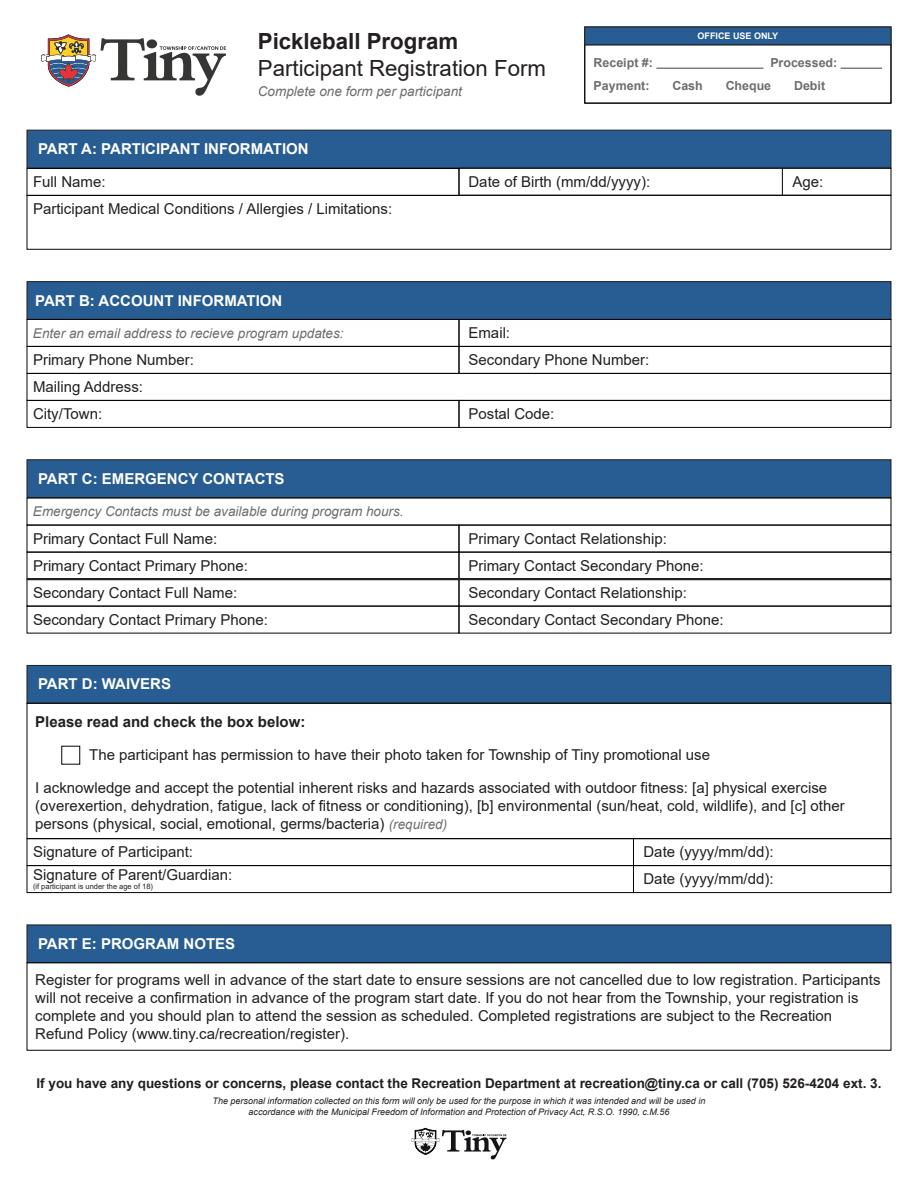
<style>
.page{position:relative;width:918px;height:1188px;background:#fff}
.page>*{position:absolute;margin:0;border:0;box-sizing:border-box;transform-origin:0 0}
.t1{font:22.2px "Arial";color:#231f20}
.t2{font:700 22.2px "Arial";color:#231f20}
.t3{font:15px/27px "Arial";color:#231f20}
.t4{font:700 15px "Arial";color:#fff}
.t5{font:700 15px "Arial";color:#231f20}
.t6{font:italic 13.5px "Arial";color:#6c6d70}
.t7{font:700 13.5px "Arial";color:#231f20}
.t8{font:700 12.45px "Arial";color:#6c6d70}
.t9{font:italic 9px/10.8px "Arial";color:#231f20;text-align:center}
.t10{font:700 9px "Arial";color:#fff}
.t11{font:7.5px "Arial";color:#231f20}
.s1{font-style:italic;font-size:13.5px;color:#6c6d70}
</style>
<div class="page">
<div style="left:27px;top:459px;width:864px;height:39px;background:#275d93;border:1px solid #231f20"></div>
<div style="left:27px;top:525px;width:432px;height:27px;border:1px solid #040503"></div>
<div style="left:27px;top:552px;width:432px;height:27px;border:1px solid #040503"></div>
<div style="left:459px;top:525px;width:432px;height:27px;border:1px solid #040503"></div>
<div style="left:459px;top:552px;width:432px;height:27px;border:1px solid #040503"></div>
<div style="left:27px;top:606px;width:432px;height:27px;border:1px solid #040503"></div>
<div style="left:459px;top:606px;width:432px;height:27px;border:1px solid #040503"></div>
<hr style="left:27px;top:578px;width:864px;height:2px;background:#231f20">
<div style="left:27px;top:665px;width:864px;height:39px;background:#275d93;border:1px solid #231f20"></div>
<div style="left:27px;top:703px;width:864px;height:136px;border:1px solid #040503"></div>
<div style="left:27px;top:838px;width:607px;height:28px;border:1px solid #040503"></div>
<div style="left:633px;top:838px;width:258px;height:28px;border:1px solid #040503"></div>
<div style="left:633px;top:865px;width:258px;height:28px;border:1px solid #040503"></div>
<div style="left:27px;top:865px;width:607px;height:28px;border:1px solid #040503"></div>
<svg style="left:41px;top:34px;width:185px;height:62px"></svg>
<div style="left:27px;top:925px;width:864px;height:38px;background:#275d93"></div>
<div style="left:27px;top:962px;width:864px;height:89px;border:1px solid #040503"></div>
<div style="left:584px;top:44px;width:307px;height:60px;border:1px solid #040503"></div>
<div style="left:584px;top:27px;width:307px;height:18px;background:#275d93;border:1px solid #231f20"></div>
<hr style="left:656px;top:68px;width:107px;height:1px;background:#6c6d70">
<hr style="left:841px;top:68px;width:41px;height:1px;background:#6c6d70">
<svg style="left:412px;top:1128px;width:94px;height:32px"></svg>
<div style="left:27px;top:130px;width:864px;height:38px;background:#275d93;border:1px solid #231f20"></div>
<div style="left:27px;top:168px;width:432px;height:28px;border:1px solid #040503"></div>
<div style="left:459px;top:168px;width:432px;height:28px;border:1px solid #040503"></div>
<svg style="left:782px;top:169px;width:1px;height:26px"></svg>
<div style="left:27px;top:195px;width:864px;height:55px;border:1px solid #040503"></div>
<div style="left:27px;top:281px;width:864px;height:39px;background:#275d93;border:1px solid #231f20"></div>
<div style="left:27px;top:373px;width:864px;height:28px;border:1px solid #040503"></div>
<div style="left:459px;top:346px;width:432px;height:28px;border:1px solid #040503"></div>
<div style="left:459px;top:319px;width:432px;height:28px;border:1px solid #040503"></div>
<div style="left:27px;top:400px;width:432px;height:28px;border:1px solid #040503"></div>
<div style="left:459px;top:400px;width:432px;height:28px;border:1px solid #040503"></div>
<div style="left:27px;top:319px;width:432px;height:28px;border:1px solid #040503"></div>
<h1 class="t2" style="left:258px;top:25px;width:202px">Pickleball Program</h1>
<p class="t6" style="left:258px;top:83px;width:206px">Complete one form per participant</p>
<h1 class="t1" style="left:258px;top:53px;width:290px">Participant Registration Form</h1>
<p class="t10" style="left:698px;top:29px;width:82px">OFFICE USE ONLY</p>
<p class="t8" style="left:594px;top:54px;width:61px">Receipt #:</p>
<p class="t8" style="left:770px;top:54px;width:68px">Processed:</p>
<p class="t8" style="left:594px;top:77px;width:57px">Payment:</p>
<p class="t8" style="left:672px;top:77px;width:32px">Cash</p>
<p class="t8" style="left:726px;top:77px;width:47px">Cheque</p>
<p class="t8" style="left:794px;top:77px;width:33px">Debit</p>
<p class="t4" style="left:38px;top:138px;width:272px">PART A: PARTICIPANT INFORMATION</p>
<p class="t3" style="left:33px;top:168px;width:74px">Full Name:</p>
<p class="t3" style="left:468px;top:168px;width:183px">Date of Birth (mm/dd/yyyy):</p>
<p class="t3" style="left:792px;top:168px;width:32px">Age:</p>
<p class="t3" style="left:33px;top:195px;width:361px">Participant Medical Conditions / Allergies / Limitations:</p>
<p class="t4" style="left:35px;top:290px;width:249px">PART B: ACCOUNT INFORMATION</p>
<p class="t6" style="left:33px;top:324px;width:312px">Enter an email address to recieve program updates:</p>
<p class="t3" style="left:468px;top:319px;width:43px">Email:</p>
<p class="t3" style="left:33px;top:346px;width:162px">Primary Phone Number:<br>Mailing Address:</p>
<p class="t3" style="left:468px;top:346px;width:182px">Secondary Phone Number:</p>
<p class="t3" style="left:33px;top:400px;width:71px">City/Town:</p>
<p class="t3" style="left:468px;top:400px;width:87px">Postal Code:</p>
<p class="t4" style="left:38px;top:468px;width:248px">PART C: EMERGENCY CONTACTS</p>
<p class="t6" style="left:33px;top:503px;width:372px">Emergency Contacts must be available during program hours.</p>
<p class="t3" style="left:33px;top:525px;width:217px">Primary Contact Full Name:<br>Primary Contact Primary Phone:</p>
<p class="t3" style="left:468px;top:525px;width:237px">Primary Contact Relationship:<br>Primary Contact Secondary Phone:</p>
<p class="t3" style="left:33px;top:579px;width:237px">Secondary Contact Full Name:<br>Secondary Contact Primary Phone:</p>
<p class="t3" style="left:468px;top:579px;width:257px">Secondary Contact Relationship:<br>Secondary Contact Secondary Phone:</p>
<p class="t4" style="left:38px;top:674px;width:135px">PART D: WAIVERS</p>
<p class="t5" style="left:35px;top:711px;width:272px">Please read and check the box below:</p>
<p class="t3" style="left:89px;top:741px;width:622px">The participant has permission to have their photo taken for Township of Tiny promotional use</p>
<p class="t3" style="left:35px;top:779px;width:811px;line-height:18px">I acknowledge and accept the potential inherent risks and hazards associated with outdoor fitness: [a] physical exercise (overexertion, dehydration, fatigue, lack of fitness or conditioning), [b] environmental (sun/heat, cold, wildlife), and [c] other persons (physical, social, emotional, germs/bacteria) <span class="s1">(required)</span></p>
<p class="t3" style="left:33px;top:838px;width:162px">Signature of Participant:</p>
<p class="t3" style="left:644px;top:838px;width:132px">Date (yyyy/mm/dd):</p>
<p class="t3" style="left:33px;top:861px;width:201px">Signature of Parent/Guardian:</p>
<p class="t3" style="left:644px;top:865px;width:132px">Date (yyyy/mm/dd):</p>
<p class="t11" style="left:33px;top:881px;width:122px">(if participant is under the age of 18)</p>
<p class="t4" style="left:38px;top:933px;width:199px">PART E: PROGRAM NOTES</p>
<p class="t3" style="left:35px;top:971px;width:847px;line-height:18px">Register for programs well in advance of the start date to ensure sessions are not cancelled due to low registration. Participants will not receive a confirmation in advance of the program start date. If you do not hear from the Township, your registration is complete and you should plan to attend the session as scheduled. Completed registrations are subject to the Recreation Refund Policy (www.tiny.ca/recreation/register).</p>
<p class="t7" style="left:37px;top:1074px;width:846px">If you have any questions or concerns, please contact the Recreation Department at recreation@tiny.ca or call (705) 526-4204 ext. 3.</p>
<p class="t9" style="left:213px;top:1096px;width:494px">The personal information collected on this form will only be used for the purpose in which it was intended and will be used in accordance with the Municipal Freedom of Information and Protection of Privacy Act, R.S.O. 1990, c.M.56</p>
</div>
